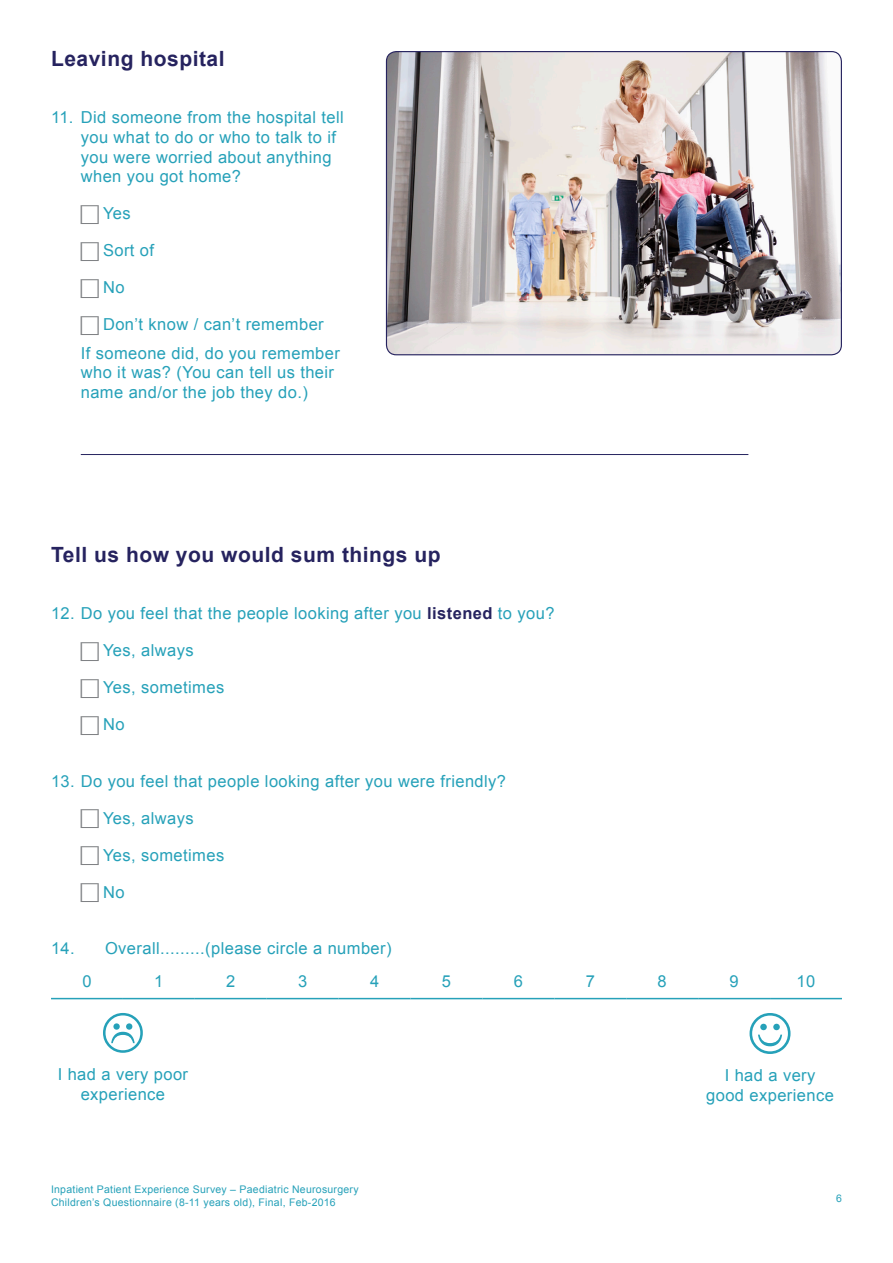
<style>
.page{position:relative;width:893px;height:1263px;background:#fff}
.page>*{position:absolute;margin:0;border:0;box-sizing:border-box;transform-origin:0 0}
.Heading_1{font:700 21px "Arial";letter-spacing:.025em;color:#26235f}
.question{font:16.5px/19.8px "Arial";letter-spacing:.025em;color:#26a1b9}
.options{font:16.5px/19.8px "Arial";letter-spacing:.025em;color:#26a1b9}
.body{font:16.5px/19.8px "Arial";letter-spacing:.025em;color:#26a1b9;text-align:center}
.t1{font:10.5px/12.6px "Arial";letter-spacing:.025em;color:#26a1b9}
.s1{font-family:"KG Teacher Helpers";font-size:30px;color:#808285}
.s2{font-weight:700;color:#26235f}
</style>
<div class="page">
<hr style="left:81px;top:454px;width:667px;height:1px;background:#26235f">
<hr style="left:51px;top:998px;width:72px;height:1px;background:#26a1b9">
<hr style="left:123px;top:998px;width:72px;height:1px;background:#26a1b9">
<hr style="left:195px;top:998px;width:72px;height:1px;background:#26a1b9">
<hr style="left:267px;top:998px;width:72px;height:1px;background:#26a1b9">
<hr style="left:339px;top:998px;width:72px;height:1px;background:#26a1b9">
<hr style="left:411px;top:998px;width:71px;height:1px;background:#26a1b9">
<hr style="left:482px;top:998px;width:72px;height:1px;background:#26a1b9">
<hr style="left:554px;top:998px;width:72px;height:1px;background:#26a1b9">
<hr style="left:626px;top:998px;width:72px;height:1px;background:#26a1b9">
<hr style="left:698px;top:998px;width:72px;height:1px;background:#26a1b9">
<hr style="left:770px;top:998px;width:72px;height:1px;background:#26a1b9">
<img style="left:386px;top:52px;width:455px;height:303px">
<div style="left:386px;top:51px;width:456px;height:304px;border:1px solid #26235f;border-radius:10px"></div>
<p class="Heading_1" style="left:51px;top:45px;width:175px">Leaving hospital</p>
<p class="question" style="left:81px;top:107px;width:265px;text-indent:-30px">11. Did someone from the hospital tell you what to do or who to talk to if you were worried about anything when you got home?</p>
<p class="options" style="left:81px;top:204px;width:51px"><span class="s1">B</span> Yes</p>
<p class="options" style="left:81px;top:241px;width:75px"><span class="s1">B</span> Sort of</p>
<p class="options" style="left:81px;top:278px;width:45px"><span class="s1">B</span> No</p>
<p class="options" style="left:81px;top:315px;width:244px"><span class="s1">B</span> Don’t know / can’t remember</p>
<p class="options" style="left:81px;top:343px;width:261px">If someone did, do you remember who it was? (You can tell us their name and/or the job they do.)</p>
<p class="Heading_1" style="left:51px;top:541px;width:391px">Tell us how you would sum things up</p>
<p class="question" style="left:51px;top:603px;width:505px">12. Do you feel that the people looking after you <span class="s2">listened</span> to you?</p>
<p class="options" style="left:81px;top:640px;width:114px"><span class="s1">B</span> Yes, always</p>
<p class="options" style="left:81px;top:677px;width:145px"><span class="s1">B</span> Yes, sometimes</p>
<p class="options" style="left:81px;top:714px;width:45px"><span class="s1">B</span> No</p>
<p class="question" style="left:51px;top:771px;width:457px">13. Do you feel that people looking after you were friendly?</p>
<p class="options" style="left:81px;top:808px;width:114px"><span class="s1">B</span> Yes, always</p>
<p class="options" style="left:81px;top:845px;width:145px"><span class="s1">B</span> Yes, sometimes</p>
<p class="options" style="left:81px;top:882px;width:45px"><span class="s1">B</span> No</p>
<p class="body" style="left:51px;top:939px;width:342px">14. Overall.........(please circle a number)</p>
<p class="body" style="left:82px;top:971px;width:11px">0</p>
<p class="body" style="left:154px;top:971px;width:11px">1</p>
<p class="body" style="left:226px;top:971px;width:11px">2</p>
<p class="body" style="left:298px;top:971px;width:11px">3</p>
<p class="body" style="left:370px;top:971px;width:11px">4</p>
<p class="body" style="left:442px;top:971px;width:11px">5</p>
<p class="body" style="left:514px;top:971px;width:11px">6</p>
<p class="body" style="left:586px;top:971px;width:11px">7</p>
<p class="body" style="left:658px;top:971px;width:11px">8</p>
<p class="body" style="left:729px;top:971px;width:11px">9</p>
<p class="body" style="left:797px;top:971px;width:20px">10</p>
<p class="body" style="left:58px;top:1064px;width:132px">I had a very poor experience</p>
<p class="body" style="left:706px;top:1066px;width:129px">I had a very good experience</p>
<p class="t1" style="left:51px;top:1183px;width:309px">Inpatient Patient Experience Survey – Paediatric Neurosurgery<br>Children’s Questionnaire (8-11 years old), Final, Feb-2016</p>
<p class="t1" style="left:836px;top:1192px;width:7px">6</p>
</div>
